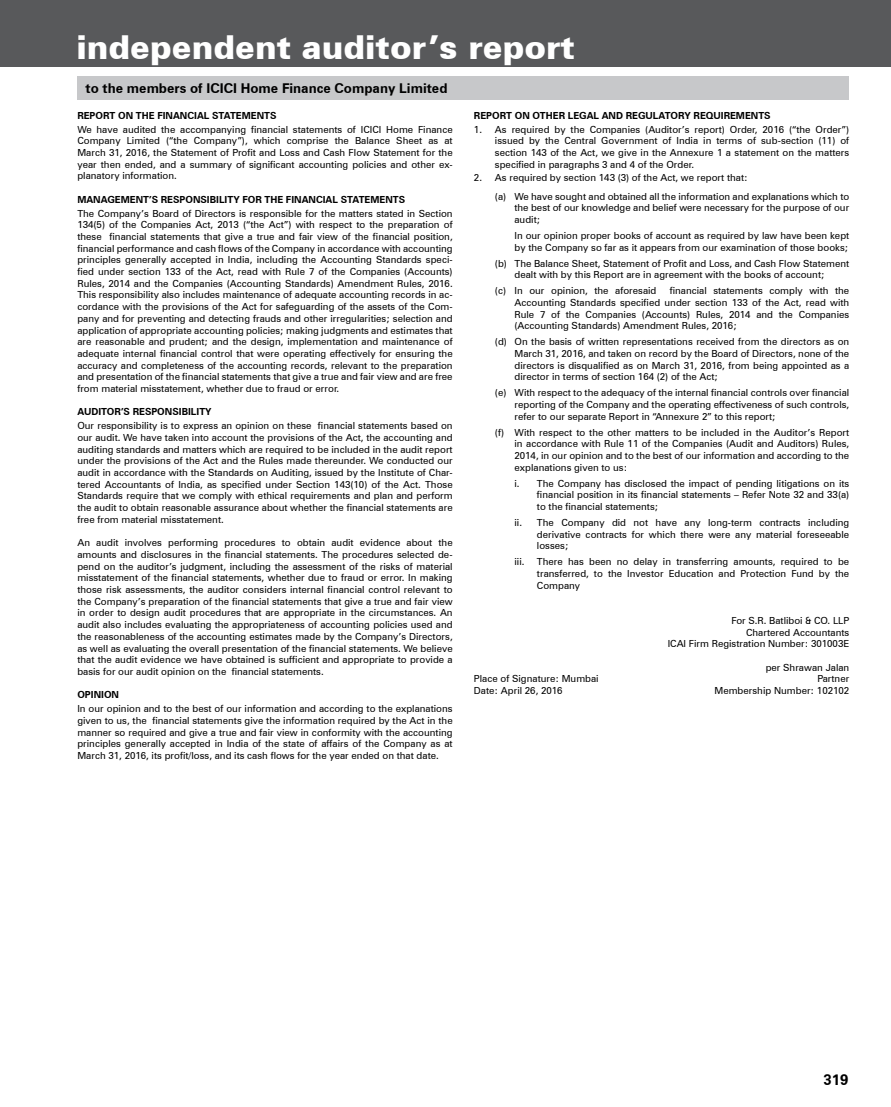
<style>
.page{position:relative;width:891px;height:1107px;background:#fff}
.page>*{position:absolute;margin:0;border:0;box-sizing:border-box;transform-origin:0 0}
.t1{font:900 33px "Zurich BT";color:#fff}
.t2{font:700 15px "Zurich BT";color:#000}
.t3{font:700 13.5px "Zurich BT";color:#000}
.t4{font:9.75px/11.7px "Zurich BT";color:#000;text-align:justify}
.t5{font:700 9.75px "Zurich BT";color:#000}
</style>
<div class="page">
<div style="left:0;top:0;width:891px;height:67px;background:#58595b"></div>
<div style="left:77px;top:77px;width:771px;height:23px;background:#c7c8ca"></div>
<h1 class="t1" style="left:77px;top:27px;width:500px">independent auditor’s report</h1>
<h3 class="t3" style="left:86px;top:80px;width:128px">TO THE MEMBERS OF ICICI</h3>
<h3 class="t3" style="left:241px;top:80px;width:208px">HOME FINANCE COMPANY LIMITED</h3>
<p class="t5" style="left:77px;top:109px;width:14px">REPORT</p>
<p class="t5" style="left:118px;top:109px;width:25px">ON THE</p>
<p class="t5" style="left:157px;top:109px;width:13px">FINANCIAL</p>
<p class="t5" style="left:212px;top:109px;width:14px">STATEMENTS</p>
<p class="t4" style="left:77px;top:123px;width:377px">We have audited the accompanying financial statements of ICICI Home Finance Company Limited (“the Company”), which comprise the Balance Sheet as at March 31, 2016, the Statement of Profit and Loss and Cash Flow Statement for the year then ended, and a summary of significant accounting policies and other ex&shy;planatory information.</p>
<p class="t5" style="left:77px;top:193px;width:18px">MANAGEMENT</p>
<p class="t5" style="left:149px;top:193px;width:25px">’S RESPONSIBILITY</p>
<p class="t5" style="left:242px;top:193px;width:8px">FOR</p>
<p class="t5" style="left:265px;top:193px;width:8px">THE</p>
<p class="t5" style="left:286px;top:193px;width:13px">FINANCIAL</p>
<p class="t5" style="left:341px;top:193px;width:14px">STATEMENTS</p>
<p class="t4" style="left:77px;top:207px;width:377px">The Company’s Board of Directors is responsible for the matters stated in Section 134(5) of the Companies Act, 2013 (“the Act”) with respect to the preparation of these financial statements that give a true and fair view of the financial position, financial performance and cash flows of the Company in accordance with accounting principles generally accepted in India, including the Accounting Standards speci&shy;fied under section 133 of the Act, read with Rule 7 of the Companies (Accounts)<br>Rules, 2014 and the Companies (Accounting Standards) Amendment Rules, 2016.<br>This responsibility also includes maintenance of adequate accounting records in ac&shy;cordance with the provisions of the Act for safeguarding of the assets of the Com&shy;pany and for preventing and detecting frauds and other irregularities; selection and application of appropriate accounting policies; making judgments and estimates that are reasonable and prudent; and the design, implementation and maintenance of adequate internal financial control that were operating effectively for ensuring the accuracy and completeness of the accounting records, relevant to the preparation and presentation of the financial statements that give a true and fair view and are free from material misstatement, whether due to fraud or error.</p>
<p class="t5" style="left:77px;top:406px;width:14px">AUDITOR</p>
<p class="t5" style="left:121px;top:406px;width:25px">’S RESPONSIBILITY</p>
<p class="t4" style="left:77px;top:420px;width:377px">Our responsibility is to express an opinion on these financial statements based on our audit. We have taken into account the provisions of the Act, the accounting and auditing standards and matters which are required to be included in the audit report under the provisions of the Act and the Rules made thereunder. We conducted our audit in accordance with the Standards on Auditing, issued by the Institute of Char&shy;tered Accountants of India, as specified under Section 143(10) of the Act. Those Standards require that we comply with ethical requirements and plan and perform the audit to obtain reasonable assurance about whether the financial statements are free from material misstatement.</p>
<p class="t4" style="left:77px;top:537px;width:377px">An audit involves performing procedures to obtain audit evidence about the amounts and disclosures in the financial statements. The procedures selected de&shy;pend on the auditor’s judgment, including the assessment of the risks of material misstatement of the financial statements, whether due to fraud or error. In making those risk assessments, the auditor considers internal financial control relevant to the Company’s preparation of the financial statements that give a true and fair view in order to design audit procedures that are appropriate in the circumstances. An audit also includes evaluating the appropriateness of accounting policies used and the reasonableness of the accounting estimates made by the Company’s Directors, as well as evaluating the overall presentation of the financial statements. We believe that the audit evidence we have obtained is sufficient and appropriate to provide a basis for our audit opinion on the financial statements.</p>
<p class="t5" style="left:77px;top:689px;width:15px">OPINION</p>
<p class="t4" style="left:77px;top:703px;width:377px">In our opinion and to the best of our information and according to the explanations given to us, the financial statements give the information required by the Act in the manner so required and give a true and fair view in conformity with the accounting principles generally accepted in India of the state of affairs of the Company as at March 31, 2016, its profit/loss, and its cash flows for the year ended on that date.</p>
<p class="t5" style="left:474px;top:109px;width:14px">REPORT</p>
<p class="t5" style="left:515px;top:109px;width:33px">ON OTHER</p>
<p class="t5" style="left:568px;top:109px;width:13px">LEGAL</p>
<p class="t5" style="left:602px;top:109px;width:8px">AND</p>
<p class="t5" style="left:626px;top:109px;width:14px">REGULATORY</p>
<p class="t5" style="left:694px;top:109px;width:14px">REQUIREMENTS</p>
<p class="t4" style="left:495px;top:123px;width:356px;text-indent:-21px">1. As required by the Companies (Auditor’s report) Order, 2016 (“the Order”) issued by the Central Government of India in terms of sub-section (11) of section 143 of the Act, we give in the Annexure 1 a statement on the matters specified in paragraphs 3 and 4 of the Order.</p>
<p class="t4" style="left:495px;top:169px;width:356px;line-height:18.1px;text-indent:-21px">2. As required by section 143 (3) of the Act, we report that:<br>(a) We have sought and obtained all the information and explanations which to</p>
<p class="t4" style="left:514px;top:202px;width:336px">the best of our knowledge and belief were necessary for the purpose of our audit;</p>
<p class="t4" style="left:514px;top:229px;width:336px">In our opinion proper books of account as required by law have been kept by the Company so far as it appears from our examination of those books;</p>
<p class="t4" style="left:495px;top:257px;width:356px;text-align:center">(b) The Balance Sheet, Statement of Profit and Loss, and Cash Flow Statement dealt with by this Report are in agreement with the books of account;</p>
<p class="t4" style="left:495px;top:285px;width:163px">(c) In our opinion, the aforesaid</p>
<p class="t4" style="left:514px;top:285px;width:336px;text-indent:155px">financial statements comply with the Accounting Standards specified under section 133 of the Act, read with Rule 7 of the Companies (Accounts) Rules, 2014 and the Companies (Accounting Standards) Amendment Rules, 2016;</p>
<p class="t4" style="left:514px;top:336px;width:336px;text-indent:-20px">(d) On the basis of written representations received from the directors as on March 31, 2016, and taken on record by the Board of Directors, none of the directors is disqualified as on March 31, 2016, from being appointed as a director in terms of section 164 (2) of the Act;</p>
<p class="t4" style="left:514px;top:387px;width:336px;text-indent:-20px">(e) With respect to the adequacy of the internal financial controls over financial reporting of the Company and the operating effectiveness of such controls, refer to our separate Report in “Annexure 2” to this report;</p>
<p class="t4" style="left:514px;top:426px;width:336px;text-indent:-20px">(f) With respect to the other matters to be included in the Auditor’s Report in accordance with Rule 11 of the Companies (Audit and Auditors) Rules, 2014, in our opinion and to the best of our information and according to the explanations given to us:</p>
<p class="t4" style="left:537px;top:477px;width:314px;text-indent:-23px">i. The Company has disclosed the impact of pending litigations on its financial position in its financial statements – Refer Note 32 and 33(a) to the financial statements;</p>
<p class="t4" style="left:537px;top:517px;width:314px;text-indent:-23px">ii. The Company did not have any long-term contracts including derivative contracts for which there were any material foreseeable losses;</p>
<p class="t4" style="left:514px;top:556px;width:12px">iii.</p>
<p class="t4" style="left:537px;top:556px;width:314px">There has been no delay in transferring amounts, required to be transferred, to the Investor Education and Protection Fund by the Company</p>
<p class="t4" style="left:668px;top:614px;width:183px;text-align:right">For S.R. Batliboi &amp; CO. LLP<br>Chartered Accountants<br>ICAI Firm Registration Number: 301003E</p>
<p class="t4" style="left:766px;top:661px;width:85px">per Shrawan Jalan</p>
<p class="t4" style="left:474px;top:673px;width:126px">Place of Signature: Mumbai</p>
<p class="t4" style="left:817px;top:673px;width:33px">Partner</p>
<p class="t4" style="left:474px;top:685px;width:90px">Date: April 26, 2016</p>
<p class="t4" style="left:715px;top:685px;width:136px">Membership Number: 102102</p>
<h2 class="t2" style="left:824px;top:1070px;width:26px">319</h2>
</div>
